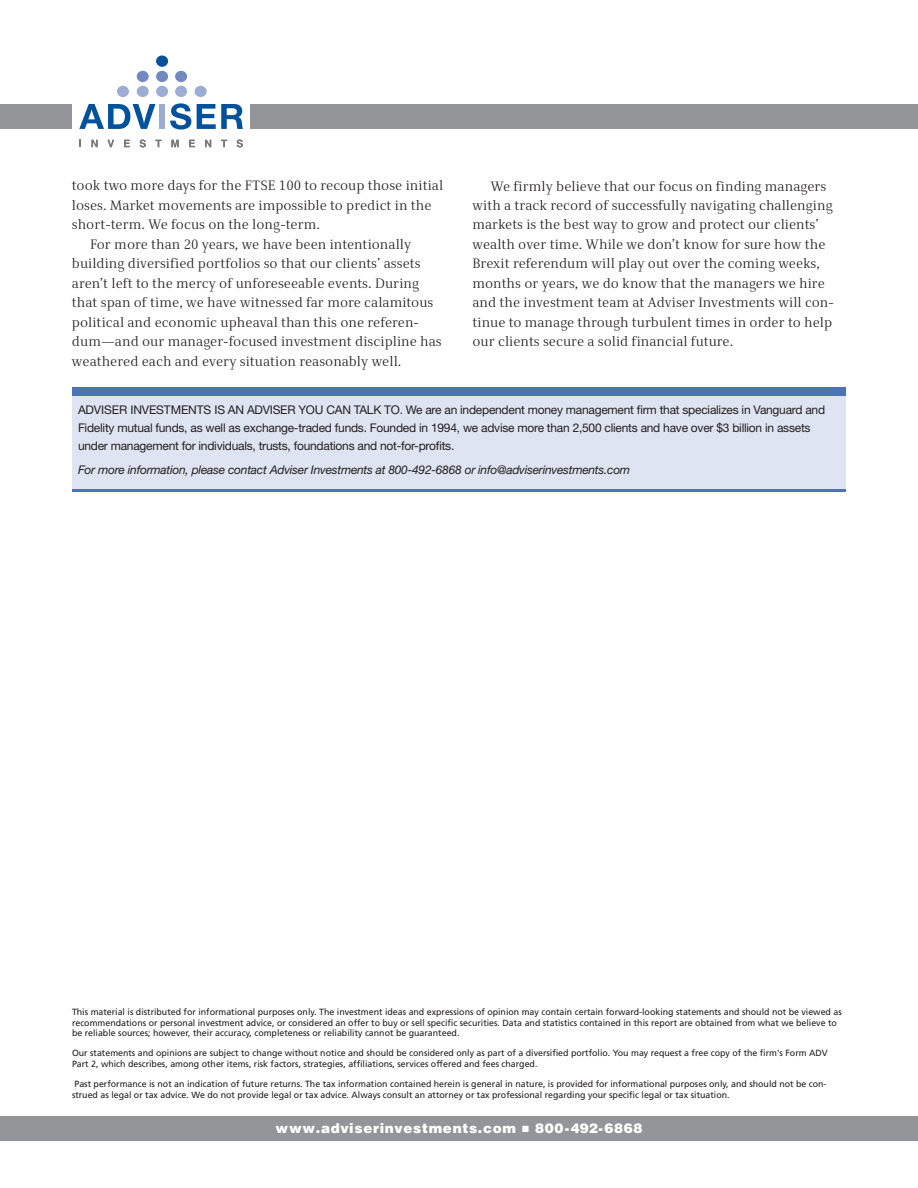
<style>
.page{position:relative;width:918px;height:1188px;background:#fff}
.page>*{position:absolute;margin:0;border:0;box-sizing:border-box;transform-origin:0 0}
.t1{font:13.5px/19.5px "Alfon";color:#231f20}
.t2{font:900 13.5px "Helvetica";letter-spacing:.05em;color:#fff}
.t3{font:12px/18px "Helvetica Neue";letter-spacing:-.02em;color:#231f20}
.t4{font:italic 12px "Helvetica Neue";letter-spacing:-.02em;color:#231f20}
.t5{font:9px/10.8px "Frutiger";color:#231f20}
</style>
<div class="page">
<div style="left:0;top:1117px;width:918px;height:24px;background:#939598"></div>
<div style="left:0;top:104px;width:918px;height:25px;background:#939598"></div>
<div style="left:72px;top:396px;width:774px;height:94px;background:#dee4f1"></div>
<div style="left:72px;top:387px;width:774px;height:9px;background:#4d74b2"></div>
<hr style="left:72px;top:489px;width:774px;height:3px;background:#4d74b2">
<div style="left:72px;top:56px;width:177px;height:91px;background:#fff"></div>
<svg style="left:79px;top:104px;width:76px;height:25px"></svg>
<svg style="left:170px;top:103px;width:21px;height:27px"></svg>
<svg style="left:197px;top:104px;width:46px;height:25px"></svg>
<svg style="left:92px;top:140px;width:6px;height:7px"></svg>
<svg style="left:108px;top:140px;width:6px;height:7px"></svg>
<svg style="left:124px;top:140px;width:6px;height:7px"></svg>
<svg style="left:140px;top:140px;width:6px;height:7px"></svg>
<svg style="left:155px;top:140px;width:7px;height:7px"></svg>
<svg style="left:171px;top:140px;width:8px;height:7px"></svg>
<svg style="left:189px;top:140px;width:6px;height:7px"></svg>
<svg style="left:205px;top:140px;width:6px;height:7px"></svg>
<svg style="left:221px;top:140px;width:6px;height:7px"></svg>
<svg style="left:237px;top:140px;width:6px;height:7px"></svg>
<div style="left:156px;top:56px;width:12px;height:11px;background:#01529a;border-radius:50%"></div>
<svg style="left:117px;top:71px;width:90px;height:26px"></svg>
<div style="left:159px;top:104px;width:6px;height:25px;background:#9dacd3"></div>
<h1 class="t1" style="left:72px;top:176px;width:373px">took two more days for the FTSE 100 to recoup those initial</h1>
<h1 class="t1" style="left:72px;top:196px;width:361px">loses. Market movements are impossible to predict in the</h1>
<h1 class="t1" style="left:72px;top:215px;width:250px">short-term. We focus on the long-term.</h1>
<h1 class="t1" style="left:90px;top:235px;width:323px">For more than 20 years, we have been intentionally</h1>
<h1 class="t1" style="left:72px;top:254px;width:350px">building diversified portfolios so that our clients’ assets</h1>
<h1 class="t1" style="left:72px;top:274px;width:349px">aren’t left to the mercy of unforeseeable events. During</h1>
<h1 class="t1" style="left:72px;top:293px;width:363px">that span of time, we have witnessed far more calamitous</h1>
<h1 class="t1" style="left:72px;top:313px;width:349px">political and economic upheaval than this one referen-</h1>
<h1 class="t1" style="left:72px;top:332px;width:371px">dum—and our manager-focused investment discipline has</h1>
<h1 class="t1" style="left:72px;top:352px;width:331px">weathered each and every situation reasonably well.</h1>
<p class="t3" style="left:78px;top:401px;width:749px">ADVISER INVESTMENTS IS AN ADVISER YOU CAN TALK TO. We are an independent money management firm that specializes in Vanguard and<br>Fidelity mutual funds, as well as exchange-traded funds. Founded in 1994, we advise more than 2,500 clients and have over $3 billion in assets under management for individuals, trusts, foundations and not-for-profits.</p>
<h2 class="t4" style="left:78px;top:463px;width:554px">For more information, please contact Adviser Investments at 800-492-6868 or info@adviserinvestments.com</h2>
<p class="t1" style="left:472px;top:176px;width:363px;text-indent:18px">We firmly believe that our focus on finding managers with a track record of successfully navigating challenging markets is the best way to grow and protect our clients’ wealth over time. While we don’t know for sure how the Brexit referendum will play out over the coming weeks, months or years, we do know that the managers we hire and the investment team at Adviser Investments will con&shy;tinue to manage through turbulent times in order to help our clients secure a solid financial future.</p>
<p class="t5" style="left:72px;top:1006px;width:771px">This material is distributed for informational purposes only. The investment ideas and expressions of opinion may contain certain forward-looking statements and should not be viewed as recommendations or personal investment advice, or considered an offer to buy or sell specific securities. Data and statistics contained in this report are obtained from what we believe to be reliable sources; however, their accuracy, completeness or reliability cannot be guaranteed.</p>
<p class="t5" style="left:72px;top:1048px;width:757px">Our statements and opinions are subject to change without notice and should be considered only as part of a diversified portfolio. You may request a free copy of the firm's Form ADV<br>Part 2, which describes, among other items, risk factors, strategies, affiliations, services offered and fees charged.</p>
<p class="t5" style="left:72px;top:1078px;width:756px">Past performance is not an indication of future returns. The tax information contained herein is general in nature, is provided for informational purposes only, and should not be con&shy;strued as legal or tax advice. We do not provide legal or tax advice. Always consult an attorney or tax professional regarding your specific legal or tax situation.</p>
<h1 class="t2" style="left:276px;top:1120px;width:368px">www.adviserinvestments.com ■ 800-492-6868</h1>
</div>
